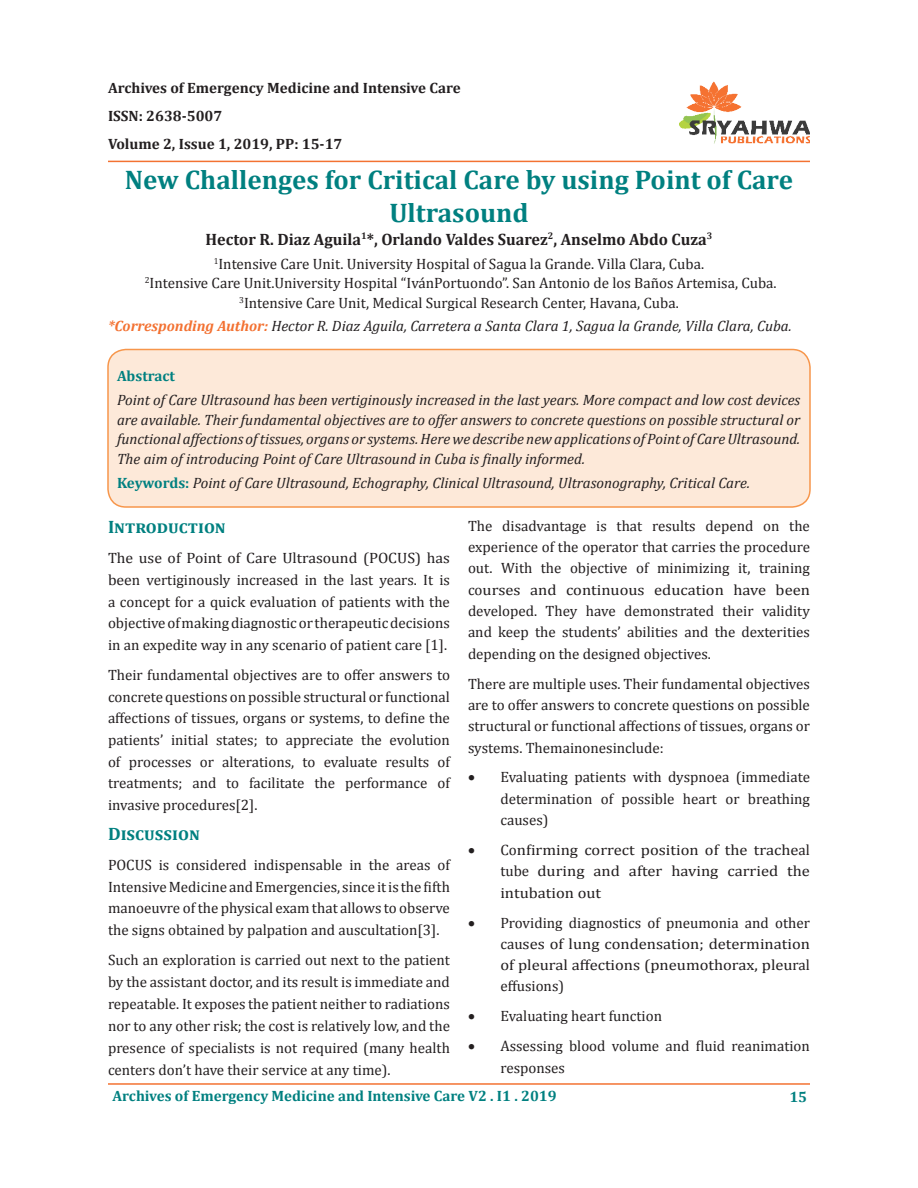
<style>
.page{position:relative;width:918px;height:1188px;background:#fff}
.page>*{position:absolute;margin:0;border:0;box-sizing:border-box;transform-origin:0 0}
.t1{font:700 27px/33px "Cambria";color:#008080;text-align:center}
.t2{font:700 18px "Cambria";color:#008080}
.t3{font:700 16.5px "Cambria";color:#231f20}
.t4{font:15px/21.3px "Cambria";color:#231f20;text-align:justify}
.t5{font:italic 15px/19.5px "Cambria";color:#231f20;text-align:justify}
.t6{font:700 15px "Cambria";color:#231f20}
.t7{font:700 15px "Cambria";color:#008080}
.s1{font-weight:700;color:#f37131}
.s2{font-weight:700;font-style:normal;color:#008080}
</style>
<div class="page">
<hr style="left:108px;top:1083px;width:702px;height:2px;background:#f37232">
<hr style="left:108px;top:161px;width:702px;height:1px;background:#f37232">
<img style="left:680px;top:81px;width:130px;height:62px">
<div style="left:108px;top:350px;width:702px;height:157px;background:#fde9d9;border-radius:18px"></div>
<div style="left:107px;top:349px;width:704px;height:159px;border:2px solid #f7964b;border-radius:18px"></div>
<p class="t6" style="left:108px;top:77px;width:354px">Archives of Emergency Medicine and Intensive Care</p>
<p class="t6" style="left:108px;top:106px;width:116px">ISSN: 2638-5007</p>
<p class="t6" style="left:108px;top:134px;width:236px">Volume 2, Issue 1, 2019, PP: 15-17</p>
<p class="t1" style="left:125px;top:163px;width:670px">New Challenges for Critical Care by using Point of Care<br>Ultrasound</p>
<p class="t3" style="left:206px;top:228px;width:508px">Hector R. Diaz Aguila<sup>1</sup>*, Orlando Valdes Suarez<sup>2</sup>, Anselmo Abdo Cuza<sup>3</sup></p>
<p class="t4" style="left:214px;top:253px;width:492px"><sup>1</sup>Intensive Care Unit. University Hospital of Sagua la Grande. Villa Clara, Cuba.</p>
<p class="t4" style="left:145px;top:272px;width:633px"><sup>2</sup>Intensive Care Unit.University Hospital “IvánPortuondo”. San Antonio de los Baños Artemisa, Cuba.</p>
<p class="t4" style="left:239px;top:292px;width:441px"><sup>3</sup>Intensive Care Unit, Medical Surgical Research Center, Havana, Cuba.</p>
<p class="t5" style="left:108px;top:316px;width:685px"><span class="s1">*Corresponding Author:</span> Hector R. Diaz Aguila, Carretera a Santa Clara 1, Sagua la Grande, Villa Clara, Cuba.</p>
<p class="t7" style="left:117px;top:366px;width:60px">Abstract</p>
<p class="t5" style="left:117px;top:390px;width:685px">Point of Care Ultrasound has been vertiginously increased in the last years. More compact and low cost devices are available. Their fundamental objectives are to offer answers to concrete questions on possible structural or functional affections of tissues, organs or systems. Here we describe new applications of Point of Care Ultrasound.<br>The aim of introducing Point of Care Ultrasound in Cuba is finally informed.</p>
<p class="t5" style="left:117px;top:472px;width:635px"><span class="s2">Keywords:</span> Point of Care Ultrasound, Echography, Clinical Ultrasound, Ultrasonography, Critical Care.</p>
<p class="t2" style="left:108px;top:514px;width:119px">Introduction</p>
<p class="t4" style="left:108px;top:547px;width:344px">The use of Point of Care Ultrasound (POCUS) has been vertiginously increased in the last years. It is a concept for a quick evaluation of patients with the objective of making diagnostic or therapeutic decisions in an expedite way in any scenario of patient care [1].</p>
<p class="t4" style="left:108px;top:664px;width:344px">Their fundamental objectives are to offer answers to concrete questions on possible structural or functional affections of tissues, organs or systems, to define the patients’ initial states; to appreciate the evolution of processes or alterations, to evaluate results of treatments; and to facilitate the performance of invasive procedures[2].</p>
<p class="t2" style="left:108px;top:821px;width:93px">Discussion</p>
<p class="t4" style="left:108px;top:854px;width:343px">POCUS is considered indispensable in the areas of Intensive Medicine and Emergencies, since it is the fifth manoeuvre of the physical exam that allows to observe the signs obtained by palpation and auscultation[3].</p>
<p class="t4" style="left:108px;top:949px;width:344px;line-height:21.9px">Such an exploration is carried out next to the patient by the assistant doctor, and its result is immediate and repeatable. It exposes the patient neither to radiations nor to any other risk; the cost is relatively low, and the presence of specialists is not required (many health centers don’t have their service at any time).</p>
<p class="t4" style="left:468px;top:515px;width:344px">The disadvantage is that results depend on the experience of the operator that carries the procedure out. With the objective of minimizing it, training courses and continuous education have been developed. They have demonstrated their validity and keep the students’ abilities and the dexterities depending on the designed objectives.</p>
<p class="t4" style="left:468px;top:673px;width:344px">There are multiple uses. Their fundamental objectives are to offer answers to concrete questions on possible structural or functional affections of tissues, organs or systems. Themainonesinclude:</p>
<p class="t4" style="left:500px;top:767px;width:311px;text-indent:-32px">• Evaluating patients with dyspnoea (immediate determination of possible heart or breathing causes)</p>
<p class="t4" style="left:500px;top:839px;width:311px;text-indent:-32px">• Confirming correct position of the tracheal tube during and after having carried the intubation out</p>
<p class="t4" style="left:500px;top:912px;width:311px;text-indent:-32px">• Providing diagnostics of pneumonia and other causes of lung condensation; determination of pleural affections (pneumothorax, pleural effusions)</p>
<p class="t4" style="left:468px;top:1006px;width:196px">• Evaluating heart function</p>
<p class="t4" style="left:500px;top:1036px;width:311px;text-indent:-32px">• Assessing blood volume and fluid reanimation responses</p>
<p class="t7" style="left:112px;top:1086px;width:446px">Archives of Emergency Medicine and Intensive Care V2 . I1 . 2019</p>
<p class="t7" style="left:789px;top:1087px;width:19px">15</p>
</div>
